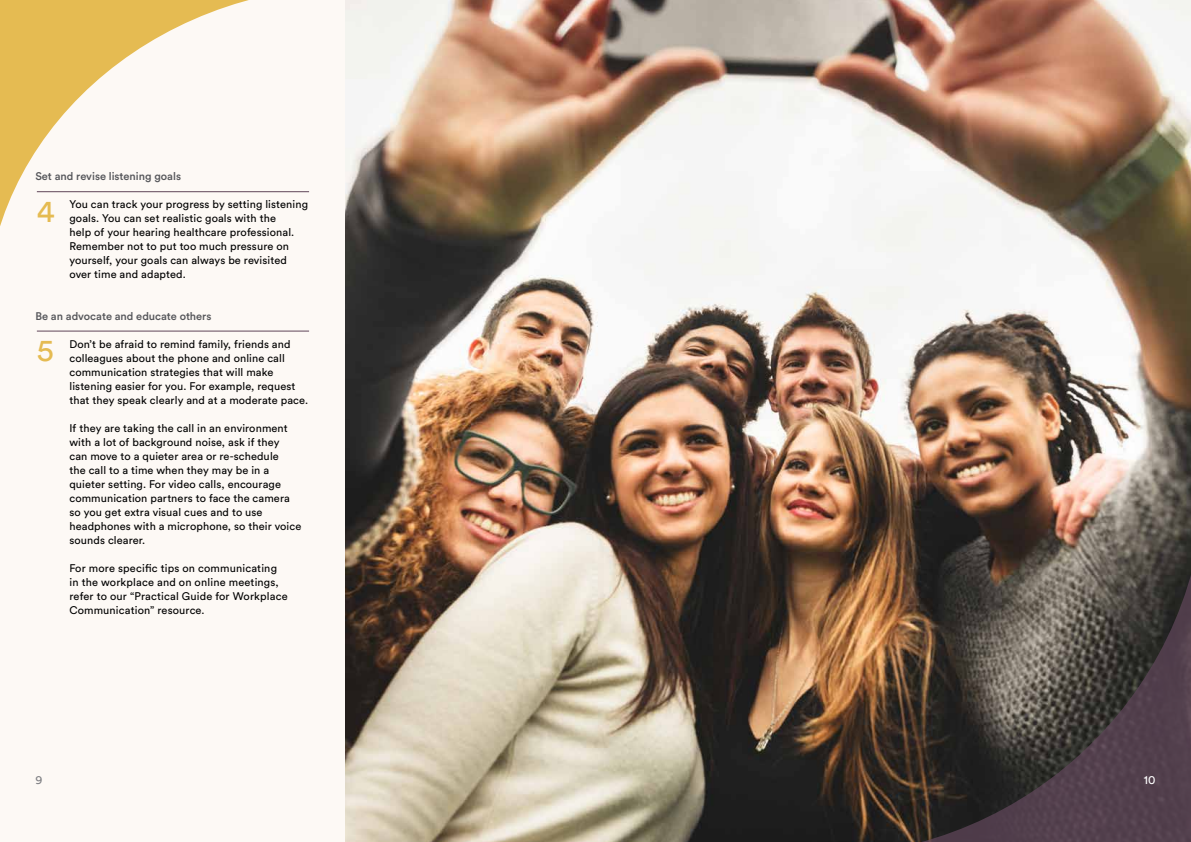
<style>
.page{position:relative;width:1191px;height:842px;background:#fff}
.page>*{position:absolute;margin:0;border:0;box-sizing:border-box;transform-origin:0 0}
.t1{font:31px "Circular Std";color:#e5bb52}
.t2{font:12px "Circular Std";color:#fff}
.t3{font:12px "Circular Std";color:#7f8084}
.t4{font:11px/14px "Circular Std";letter-spacing:.01em;color:#000}
.t5{font:500 11px "Circular Std";color:#55565a}
</style>
<div class="page">
<div style="left:0;top:0;width:595px;height:842px;background:#fdf9f5"></div>
<img style="left:346px;top:0;width:845px;height:842px">
<img style="left:820px;top:472px;width:371px;height:370px">
<hr style="left:37px;top:331px;width:272px;height:1px;background:#5f4659">
<svg style="left:0;top:0;width:352px;height:317px"></svg>
<p class="t5" style="left:35px;top:169px;width:147px">Set and revise listening goals</p>
<p class="t4" style="left:69px;top:197px;width:240px">You can track your progress by setting listening goals. You can set realistic goals with the<br>help of your hearing healthcare professional.<br>Remember not to put too much pressure on yourself, your goals can always be revisited over time and adapted.</p>
<p class="t5" style="left:35px;top:309px;width:178px">Be an advocate and educate others</p>
<p class="t4" style="left:69px;top:337px;width:240px">Don’t be afraid to remind family, friends and colleagues about the phone and online call communication strategies that will make listening easier for you. For example, request that they speak clearly and at a moderate pace.</p>
<p class="t4" style="left:69px;top:421px;width:233px">If they are taking the call in an environment with a lot of background noise, ask if they<br>can move to a quieter area or re-schedule<br>the call to a time when they may be in a quieter setting. For video calls, encourage communication partners to face the camera so you get extra visual cues and to use headphones with a microphone, so their voice sounds clearer.</p>
<p class="t4" style="left:69px;top:561px;width:220px">For more specific tips on communicating in the workplace and on online meetings, refer to our “Practical Guide for Workplace Communication” resource.</p>
<h1 class="t1" style="left:37px;top:192px;width:19px">4</h1>
<h1 class="t1" style="left:37px;top:331px;width:18px">5</h1>
<p class="t3" style="left:35px;top:772px;width:8px">9</p>
<p class="t2" style="left:1143px;top:772px;width:13px">10</p>
</div>
